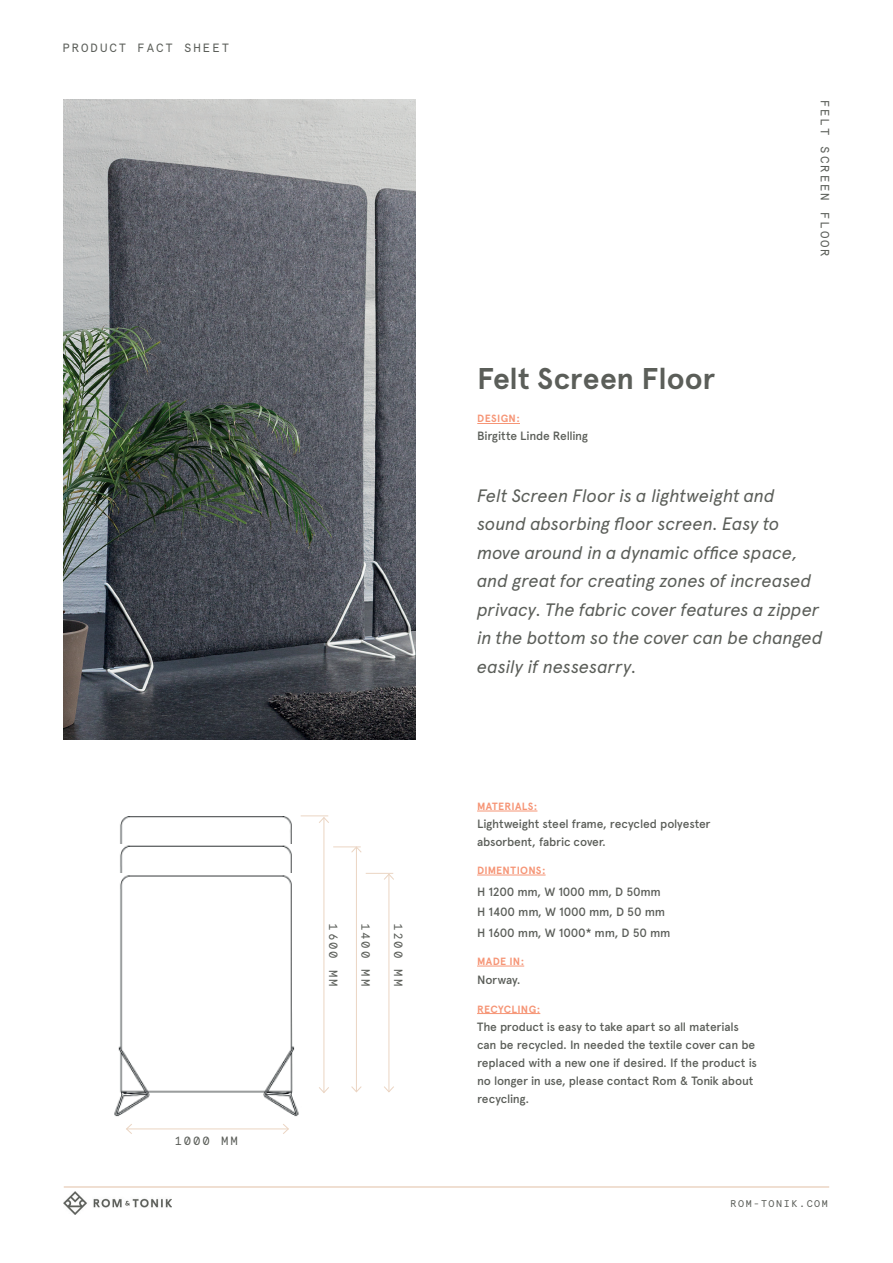
<style>
.page{position:relative;width:893px;height:1263px;background:#fff}
.page>*{position:absolute;margin:0;border:0;box-sizing:border-box;transform-origin:0 0}
.t1{font:700 30px "Apercu";color:#5b5e59}
.t2{font:italic 18px/28.5px "Apercu";letter-spacing:-.01em;color:#5b5e59}
.t3{font:500 12px/18px "Apercu";letter-spacing:-.015em;color:#5b5e59}
.t4{font:12px "Apercu Mono";letter-spacing:.16em;color:#5b5e59}
.t5{font:700 10.5px "Apercu";letter-spacing:.03em;color:#f69576}
.t6{font:9.75px "Apercu Mono";letter-spacing:.16em;color:#5b5e59}
</style>
<div class="page">
<img style="left:64px;top:100px;width:352px;height:640px">
<hr style="left:477px;top:811px;width:60px;height:1px;background:#f69576">
<hr style="left:477px;top:875px;width:69px;height:1px;background:#f69576">
<hr style="left:477px;top:966px;width:47px;height:1px;background:#f69576">
<hr style="left:477px;top:1013px;width:63px;height:1px;background:#f69576">
<hr style="left:64px;top:1186px;width:765px;height:2px;background:#ebd5c3">
<hr style="left:477px;top:423px;width:43px;height:1px;background:#f69576">
<img style="left:64px;top:1191px;width:107px;height:24px">
<img style="left:114px;top:815px;width:210px;height:315px">
<img style="left:114px;top:874px;width:210px;height:14px">
<img style="left:114px;top:844px;width:210px;height:15px">
<hr style="left:324px;top:817px;width:1px;height:275px;background:#ebd5c3">
<svg style="left:301px;top:815px;width:28px;height:9px"></svg>
<svg style="left:318px;top:1086px;width:11px;height:8px"></svg>
<hr style="left:356px;top:847px;width:1px;height:245px;background:#ebd5c3">
<svg style="left:333px;top:846px;width:29px;height:7px"></svg>
<svg style="left:351px;top:1086px;width:11px;height:7px"></svg>
<hr style="left:389px;top:874px;width:1px;height:218px;background:#ebd5c3">
<svg style="left:366px;top:873px;width:28px;height:7px"></svg>
<svg style="left:384px;top:1085px;width:10px;height:8px"></svg>
<hr style="left:127px;top:1128px;width:161px;height:1px;background:#ebd5c3">
<svg style="left:125px;top:1123px;width:8px;height:11px"></svg>
<svg style="left:282px;top:1123px;width:7px;height:11px"></svg>
<p class="t4" style="left:63px;top:40px;width:168px">PRODUCT FACT SHEET</p>
<p class="t4" style="left:174px;top:1133px;width:65px">1000 MM</p>
<p class="t4" style="left:340px;top:923px;width:65px;rotate:90deg">1600 MM</p>
<p class="t4" style="left:373px;top:922px;width:65px;rotate:90deg">1400 MM</p>
<p class="t4" style="left:405px;top:922px;width:65px;rotate:90deg">1200 MM</p>
<h1 class="t1" style="left:477px;top:360px;width:239px">Felt Screen Floor</h1>
<p class="t5" style="left:477px;top:412px;width:44px">DESIGN:</p>
<p class="t3" style="left:477px;top:427px;width:112px">Birgitte Linde Relling</p>
<p class="t4" style="left:832px;top:100px;width:159px;rotate:90deg">FELT SCREEN FLOOR</p>
<p class="t2" style="left:477px;top:481px;width:347px">Felt Screen Floor is a lightweight and sound absorbing floor screen. Easy to move around in a dynamic office space, and great for creating zones of increased privacy. The fabric cover features a zipper in the bottom so the cover can be changed easily if nessesarry.</p>
<p class="t5" style="left:477px;top:800px;width:62px">MATERIALS:</p>
<p class="t3" style="left:477px;top:815px;width:235px">Lightweight steel frame, recycled polyester absorbent, fabric cover.</p>
<p class="t5" style="left:477px;top:864px;width:70px">DIMENTIONS:</p>
<p class="t3" style="left:477px;top:881px;width:195px;line-height:20.5px">H 1200 mm, W 1000 mm, D 50mm<br>H 1400 mm, W 1000 mm, D 50 mm<br>H 1600 mm, W 1000* mm, D 50 mm</p>
<p class="t5" style="left:477px;top:955px;width:49px">MADE IN:</p>
<p class="t3" style="left:477px;top:971px;width:45px">Norway.</p>
<p class="t5" style="left:477px;top:1002px;width:65px">RECYCLING:</p>
<p class="t3" style="left:477px;top:1017px;width:281px">The product is easy to take apart so all materials can be recycled. In needed the textile cover can be replaced with a new one if desired. If the product is no longer in use, please contact Rom &amp; Tonik about recycling.</p>
<p class="t6" style="left:731px;top:1197px;width:99px">ROM-TONIK.COM</p>
</div>
